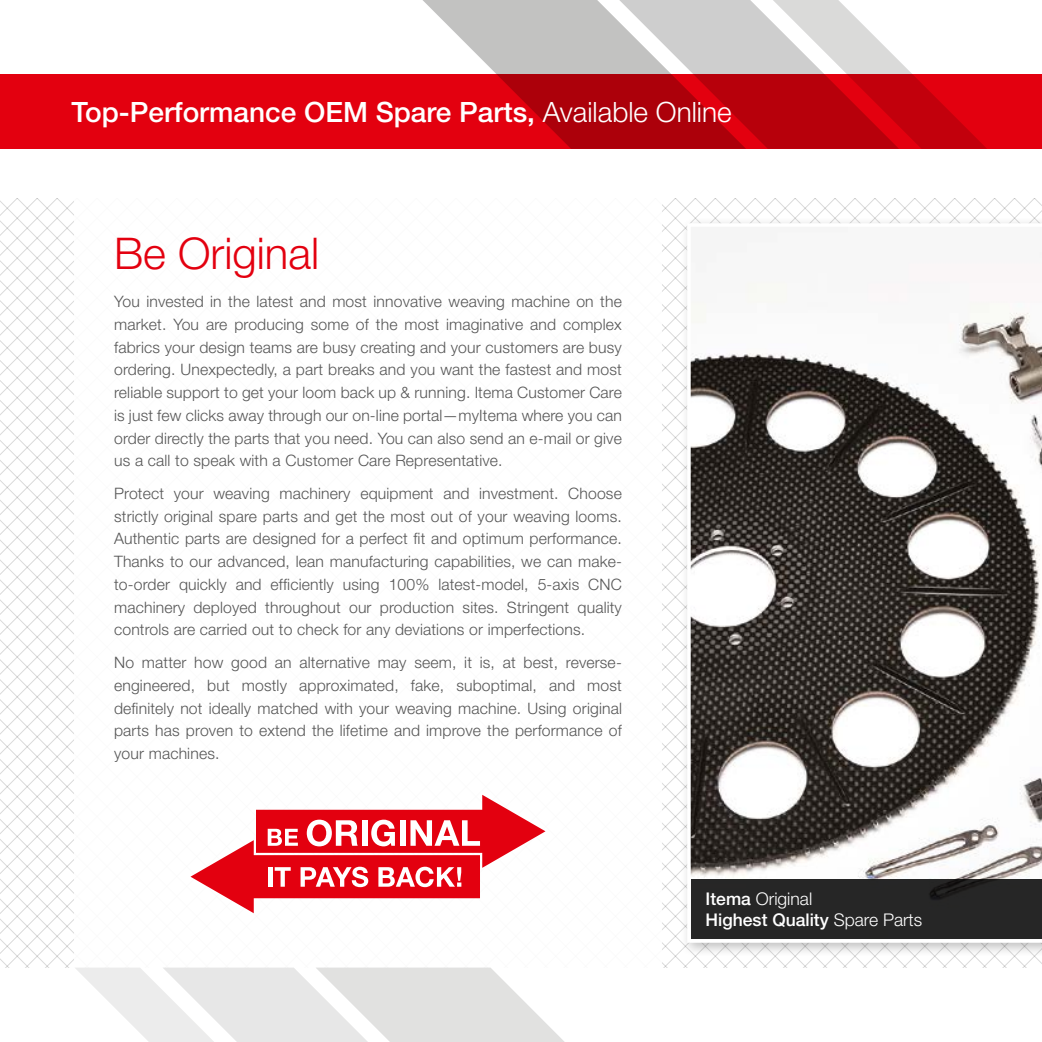
<style>
.page{position:relative;width:1042px;height:1042px;background:#fff}
.page>*{position:absolute;margin:0;border:0;box-sizing:border-box;transform-origin:0 0}
.t1{font:300 43.75px "Helvetica Neue LT Std";color:#e3000f}
.t2{font:500 28px "Helvetica Neue LT Pro";color:#fff}
.t3{font:500 17.5px/21px "Helvetica Neue LT Pro";color:#fff}
.t4{font:300 15.75px/22.8px "Helvetica Neue LT Pro";letter-spacing:.01em;color:#565656;text-align:justify}
.s1{font-weight:300}
</style>
<div class="page">
<svg style="left:662px;top:198px;width:19px;height:769px"></svg>
<svg style="left:63px;top:201px;width:11px;height:766px"></svg>
<svg style="left:43px;top:198px;width:20px;height:769px"></svg>
<svg style="left:0;top:198px;width:43px;height:769px"></svg>
<svg style="left:423px;top:0;width:166px;height:74px"></svg>
<svg style="left:589px;top:0;width:154px;height:74px;background:#d1d1d1"></svg>
<svg style="left:743px;top:0;width:169px;height:74px"></svg>
<svg style="left:75px;top:967px;width:489px;height:75px"></svg>
<div style="left:680px;top:216px;width:362px;height:741px;background:#000;opacity:.25"></div>
<svg style="left:687px;top:223px;width:355px;height:720px"></svg>
<svg style="left:0;top:74px;width:1042px;height:75px;background:#d2000d"></svg>
<svg style="left:190px;top:795px;width:355px;height:118px"></svg>
<div style="left:691px;top:879px;width:351px;height:60px;background:#262626"></div>
<h2 class="t2" style="left:72px;top:95px;width:661px">Top-Performance OEM Spare Parts, <span class="s1">Available Online</span></h2>
<h1 class="t1" style="left:114px;top:227px;width:207px">Be Original</h1>
<p class="t4" style="left:114px;top:290px;width:509px">You invested in the latest and most innovative weaving machine on the market. You are producing some of the most imaginative and complex fabrics your design teams are busy creating and your customers are busy ordering. Unexpectedly, a part breaks and you want the fastest and most reliable support to get your loom back up &amp; running. Itema Customer Care is just few clicks away through our on-line portal—myItema where you can order directly the parts that you need. You can also send an e-mail or give us a call to speak with a Customer Care Representative.</p>
<p class="t4" style="left:114px;top:482px;width:509px">Protect your weaving machinery equipment and investment. Choose strictly original spare parts and get the most out of your weaving looms.<br>Authentic parts are designed for a perfect fit and optimum performance.<br>Thanks to our advanced, lean manufacturing capabilities, we can make&shy;to-order quickly and efficiently using 100% latest-model, 5-axis CNC machinery deployed throughout our production sites. Stringent quality controls are carried out to check for any deviations or imperfections.</p>
<p class="t4" style="left:114px;top:651px;width:509px">No matter how good an alternative may seem, it is, at best, reverse&shy;engineered, but mostly approximated, fake, suboptimal, and most definitely not ideally matched with your weaving machine. Using original parts has proven to extend the lifetime and improve the performance of your machines.</p>
<p class="t3" style="left:705px;top:888px;width:218px">Itema <span class="s1">Original<br></span>Highest Quality <span class="s1">Spare Parts</span></p>
</div>
